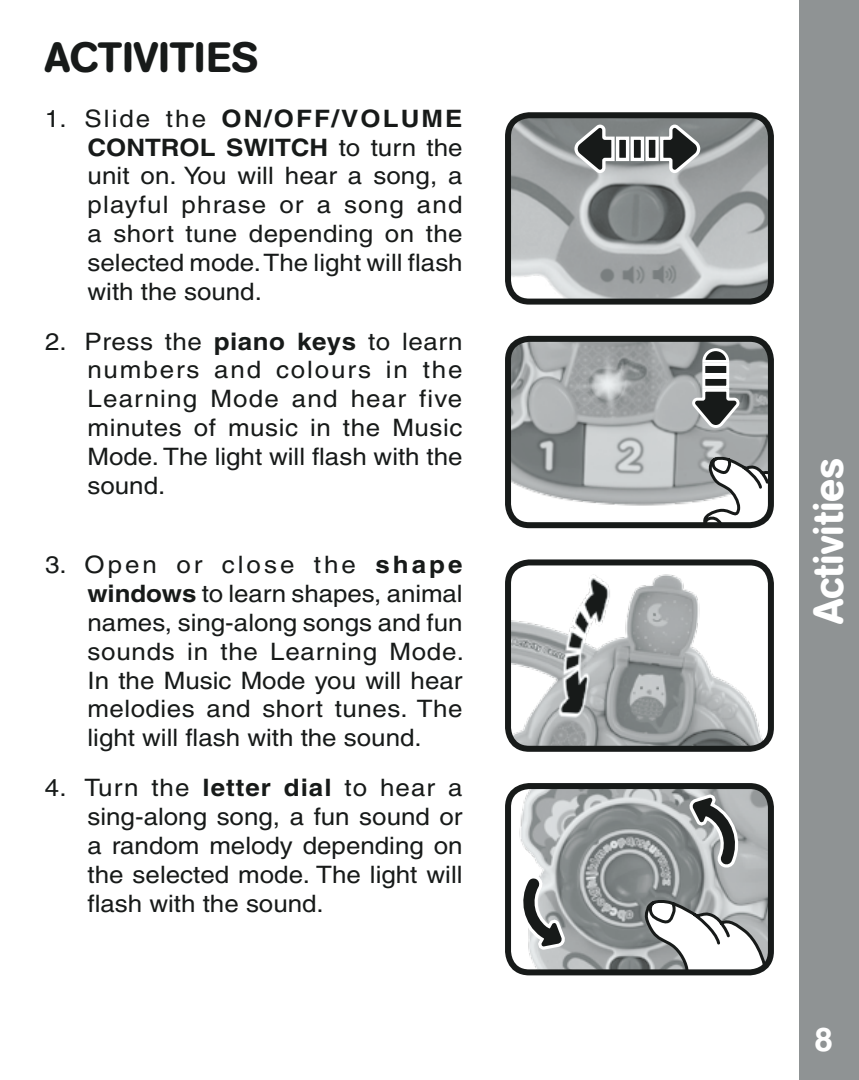
<style>
.page{position:relative;width:859px;height:1080px;background:#fff}
.page>*{position:absolute;margin:0;border:0;box-sizing:border-box;transform-origin:0 0}
.t1{font:500 42px "AG Book Rounded";color:#171a19}
.t2{font:500 42px "AG Book Rounded";color:#fff}
.t3{font:700 33px "Helvetica";color:#fff}
.t4{font:500 24px/28.8px "Helvetica";color:#171a19;text-align:justify;scale:1.08 1}
.t5{font:700 24px "Helvetica";color:#171a19;scale:1.08 1}
.s1{font-weight:700}
</style>
<div class="page">
<div style="left:799px;top:0;width:60px;height:1080px;background:#8f9394"></div>
<img style="left:512px;top:790px;width:255px;height:182px">
<svg style="left:634px;top:897px;width:133px;height:75px"></svg>
<div style="left:505px;top:783px;width:269px;height:192px;border:6px solid #171a19;border-radius:21px"></div>
<svg style="left:509px;top:869px;width:61px;height:86px"></svg>
<svg style="left:684px;top:789px;width:64px;height:85px;background:#9a9d9d"></svg>
<img style="left:512px;top:566px;width:255px;height:179px">
<div style="left:505px;top:559px;width:269px;height:193px;border:6px solid #171a19;border-radius:21px"></div>
<img style="left:512px;top:119px;width:255px;height:179px">
<div style="left:505px;top:112px;width:269px;height:193px;border:6px solid #171a19;border-radius:21px"></div>
<svg style="left:573px;top:122px;width:129px;height:54px"></svg>
<img style="left:512px;top:343px;width:255px;height:178px">
<svg style="left:700px;top:454px;width:67px;height:67px"></svg>
<div style="left:505px;top:336px;width:269px;height:192px;border:6px solid #171a19;border-radius:21px"></div>
<svg style="left:691px;top:347px;width:51px;height:82px"></svg>
<h1 class="t1" style="left:45px;top:33px;width:215px">ACTIVITIES</h1>
<p class="t4" style="left:45px;top:104px;width:230px">1. Slide the <span class="s1">on/off</span></p>
<p class="t5" style="left:332px;top:104px;width:29px">/volume</p>
<p class="t5" style="left:87px;top:133px;width:18px">control</p>
<p class="t5" style="left:226px;top:133px;width:17px">switch</p>
<p class="t4" style="left:87px;top:133px;width:349px;text-indent:251px">to turn the unit on. You will hear a song, a playful phrase or a song and a short tune depending on the selected mode. The light will flash with the sound.</p>
<p class="t4" style="left:88px;top:327px;width:349px;text-indent:-42px">2. Press the <span class="s1">piano keys</span> to learn numbers and colours in the Learning Mode and hear five minutes of music in the Music Mode. The light will flash with the sound.</p>
<p class="t4" style="left:88px;top:551px;width:350px;text-indent:-42px">3. Open or close the <span class="s1">shape windows</span> to learn shapes, animal names, sing-along songs and fun sounds in the Learning Mode.<br>I n the Music Mode you will hear melodies and short tunes. The light will flash with the sound.</p>
<p class="t4" style="left:88px;top:773px;width:349px;text-indent:-43px">4. Turn the <span class="s1">letter dial</span> to hear a sing-along song, a fun sound or a random melody depending on the selected mode. The light will flash with the sound.</p>
<h1 class="t2" style="left:804px;top:624px;width:168px;rotate:-90deg">Activities</h1>
<h2 class="t3" style="left:814px;top:1020px;width:20px">8</h2>
</div>
